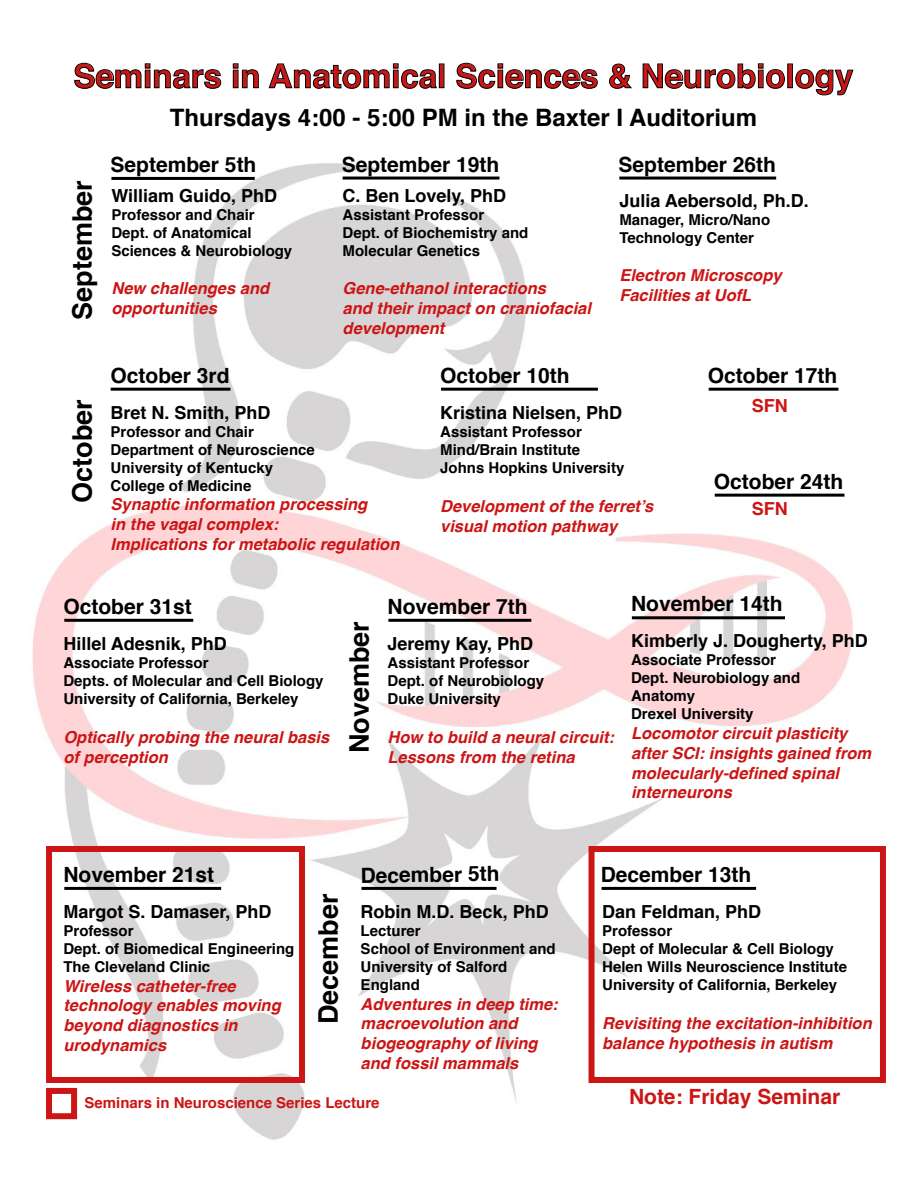
<style>
.page{position:relative;width:918px;height:1188px;background:#fff}
.page>*{position:absolute;margin:0;border:0;box-sizing:border-box;transform-origin:0 0}
.t1{font:700 33px "Helvetica";color:#cc1515}
.t2{font:700 27px "Helvetica";color:#000}
.t3{font:700 24px "Helvetica";color:#000}
.t4{font:700 21px "Helvetica";color:#000}
.t5{font:700 21px "Helvetica";color:#cc1515}
.t6{font:700 18px "Helvetica";color:#000}
.t7{font:700 18px "Helvetica";color:#cc1515}
.t8{font:italic 700 16.5px/19.8px "Helvetica";color:#cc1515}
.t9{font:700 15px/18px "Helvetica";color:#000}
.t10{font:700 15px "Helvetica";color:#cc1515}
</style>
<div class="page">
<img style="left:32px;top:163px;width:821px;height:977px">
<svg style="left:74px;top:63px;width:147px;height:26px"></svg>
<svg style="left:233px;top:63px;width:26px;height:25px"></svg>
<svg style="left:268px;top:63px;width:169px;height:26px"></svg>
<div style="left:439px;top:64px;width:5px;height:24px;border:1px solid #020000"></div>
<svg style="left:456px;top:63px;width:142px;height:26px"></svg>
<svg style="left:609px;top:63px;width:23px;height:26px"></svg>
<svg style="left:642px;top:63px;width:143px;height:26px"></svg>
<div style="left:787px;top:64px;width:6px;height:24px;border:1px solid #020000"></div>
<svg style="left:795px;top:69px;width:59px;height:27px"></svg>
<hr style="left:111px;top:177px;width:144px;height:3px;background:#000">
<hr style="left:619px;top:177px;width:157px;height:3px;background:#000">
<hr style="left:111px;top:388px;width:119px;height:3px;background:#000">
<hr style="left:441px;top:388px;width:157px;height:3px;background:#000">
<hr style="left:388px;top:619px;width:143px;height:3px;background:#000">
<hr style="left:64px;top:887px;width:157px;height:3px;background:#000">
<hr style="left:64px;top:619px;width:129px;height:3px;background:#000">
<hr style="left:602px;top:887px;width:154px;height:3px;background:#000">
<div style="left:46px;top:846px;width:259px;height:237px;border:6px solid #cc1515"></div>
<div style="left:46px;top:1088px;width:31px;height:31px;border:6px solid #cc1515"></div>
<hr style="left:343px;top:177px;width:156px;height:3px;background:#000">
<hr style="left:709px;top:388px;width:129px;height:3px;background:#000">
<hr style="left:715px;top:494px;width:129px;height:3px;background:#000">
<hr style="left:632px;top:616px;width:153px;height:3px;background:#000">
<hr style="left:361px;top:887px;width:136px;height:3px;background:#000">
<div style="left:589px;top:846px;width:297px;height:237px;border:6px solid #cc1515"></div>
<h1 class="t1" style="left:73px;top:49px;width:782px">Seminars in Anatomical Sciences &amp; Neurobiology</h1>
<h2 class="t2" style="left:61px;top:320px;width:141px;rotate:-90deg">September</h2>
<h2 class="t2" style="left:61px;top:503px;width:105px;rotate:-90deg">October</h2>
<h3 class="t3" style="left:170px;top:98px;width:589px">Thursdays 4:00 - 5:00 PM in the Baxter I Auditorium</h3>
<h3 class="t4" style="left:111px;top:147px;width:147px">September 5th</h3>
<p class="t6" style="left:111px;top:181px;width:167px">William Guido, PhD</p>
<p class="t9" style="left:111px;top:206px;width:182px">Professor and Chair<br>Dept. of Anatomical<br>Sciences &amp; Neurobiology</p>
<p class="t8" style="left:111px;top:278px;width:159px">New challenges and opportunities</p>
<h3 class="t4" style="left:342px;top:147px;width:159px">September 19th</h3>
<p class="t6" style="left:343px;top:181px;width:165px">C. Ben Lovely, PhD</p>
<p class="t9" style="left:343px;top:206px;width:187px">Assistant Professor<br>Dept. of Biochemistry and<br>Molecular Genetics</p>
<p class="t8" style="left:343px;top:278px;width:250px">Gene-ethanol interactions<br>and their impact on craniofacial development</p>
<h3 class="t4" style="left:619px;top:147px;width:159px">September 26th</h3>
<p class="t6" style="left:619px;top:187px;width:191px">Julia Aebersold, Ph.D.</p>
<p class="t9" style="left:619px;top:211px;width:152px">Manager, Micro/Nano<br>Technology Center</p>
<p class="t8" style="left:619px;top:266px;width:164px">Electron Microscopy<br>Facilities at UofL</p>
<h3 class="t4" style="left:111px;top:358px;width:121px">October 3rd</h3>
<p class="t6" style="left:111px;top:398px;width:162px">Bret N. Smith, PhD</p>
<p class="t9" style="left:111px;top:422px;width:206px">Professor and Chair<br>Department of Neuroscience<br>University of Kentucky<br>College of Medicine</p>
<p class="t8" style="left:111px;top:495px;width:290px">Synaptic information processing<br>in the vagal complex:<br>Implications for metabolic regulation</p>
<h3 class="t4" style="left:440px;top:358px;width:131px">October 10th</h3>
<p class="t6" style="left:440px;top:398px;width:184px">Kristina Nielsen, PhD</p>
<p class="t9" style="left:440px;top:422px;width:186px">Assistant Professor<br>Mind/Brain Institute<br>Johns Hopkins University</p>
<p class="t8" style="left:440px;top:496px;width:215px">Development of the ferret’s visual motion pathway</p>
<h3 class="t4" style="left:708px;top:358px;width:131px">October 17th</h3>
<p class="t7" style="left:752px;top:391px;width:37px">SFN</p>
<h3 class="t4" style="left:714px;top:464px;width:131px">October 24th</h3>
<p class="t7" style="left:752px;top:495px;width:37px">SFN</p>
<h3 class="t4" style="left:63px;top:589px;width:130px">October 31st</h3>
<p class="t6" style="left:63px;top:629px;width:165px">Hillel Adesnik, PhD</p>
<p class="t9" style="left:63px;top:654px;width:262px">Associate Professor<br>Depts. of Molecular and Cell Biology<br>University of California, Berkeley</p>
<p class="t8" style="left:63px;top:728px;width:267px">Optically probing the neural basis of perception</p>
<h2 class="t2" style="left:337px;top:753px;width:134px;rotate:-90deg">November</h2>
<h3 class="t4" style="left:388px;top:589px;width:142px">November 7th</h3>
<p class="t6" style="left:388px;top:629px;width:147px">Jeremy Kay, PhD</p>
<p class="t9" style="left:388px;top:654px;width:158px">Assistant Professor<br>Dept. of Neurobiology<br>Duke University</p>
<p class="t8" style="left:388px;top:728px;width:228px">How to build a neural circuit:<br>Lessons from the retina</p>
<h3 class="t4" style="left:631px;top:587px;width:153px">November 14th</h3>
<p class="t6" style="left:631px;top:626px;width:238px">Kimberly J. Dougherty, PhD</p>
<p class="t9" style="left:631px;top:651px;width:171px">Associate Professor<br>Dept. Neurobiology and<br>Anatomy<br>Drexel University</p>
<p class="t8" style="left:631px;top:723px;width:242px">Locomotor circuit plasticity after SCI: insights gained from molecularly-defined spinal interneurons</p>
<h3 class="t4" style="left:63px;top:858px;width:152px">November 21st</h3>
<p class="t6" style="left:63px;top:897px;width:210px">Margot S. Damaser, PhD</p>
<p class="t9" style="left:63px;top:922px;width:232px">Professor<br>Dept. of Biomedical Engineering<br>The Cleveland Clinic</p>
<p class="t8" style="left:63px;top:976px;width:219px">Wireless catheter-free technology enables moving beyond diagnostics in urodynamics</p>
<h2 class="t2" style="left:307px;top:1024px;width:132px;rotate:-90deg">December</h2>
<h3 class="t4" style="left:360px;top:859px;width:140px;rotate:-1deg">December 5th</h3>
<p class="t6" style="left:361px;top:897px;width:190px">Robin M.D. Beck, PhD</p>
<p class="t9" style="left:361px;top:922px;width:197px">Lecturer<br>School of Environment and<br>University of Salford<br>England</p>
<p class="t8" style="left:361px;top:994px;width:199px">Adventures in deep time: macroevolution and biogeography of living and fossil mammals</p>
<h3 class="t4" style="left:601px;top:858px;width:152px">December 13th</h3>
<p class="t6" style="left:602px;top:897px;width:161px">Dan Feldman, PhD</p>
<p class="t9" style="left:602px;top:922px;width:246px">Professor<br>Dept of Molecular &amp; Cell Biology<br>Helen Wills Neuroscience Institute<br>University of California, Berkeley</p>
<p class="t8" style="left:602px;top:1014px;width:271px">Revisiting the excitation-inhibition balance hypothesis in autism</p>
<p class="t10" style="left:84px;top:1091px;width:297px">Seminars in Neuroscience Series Lecture</p>
<h3 class="t5" style="left:629px;top:1079px;width:213px">Note: Friday Seminar</h3>
</div>
